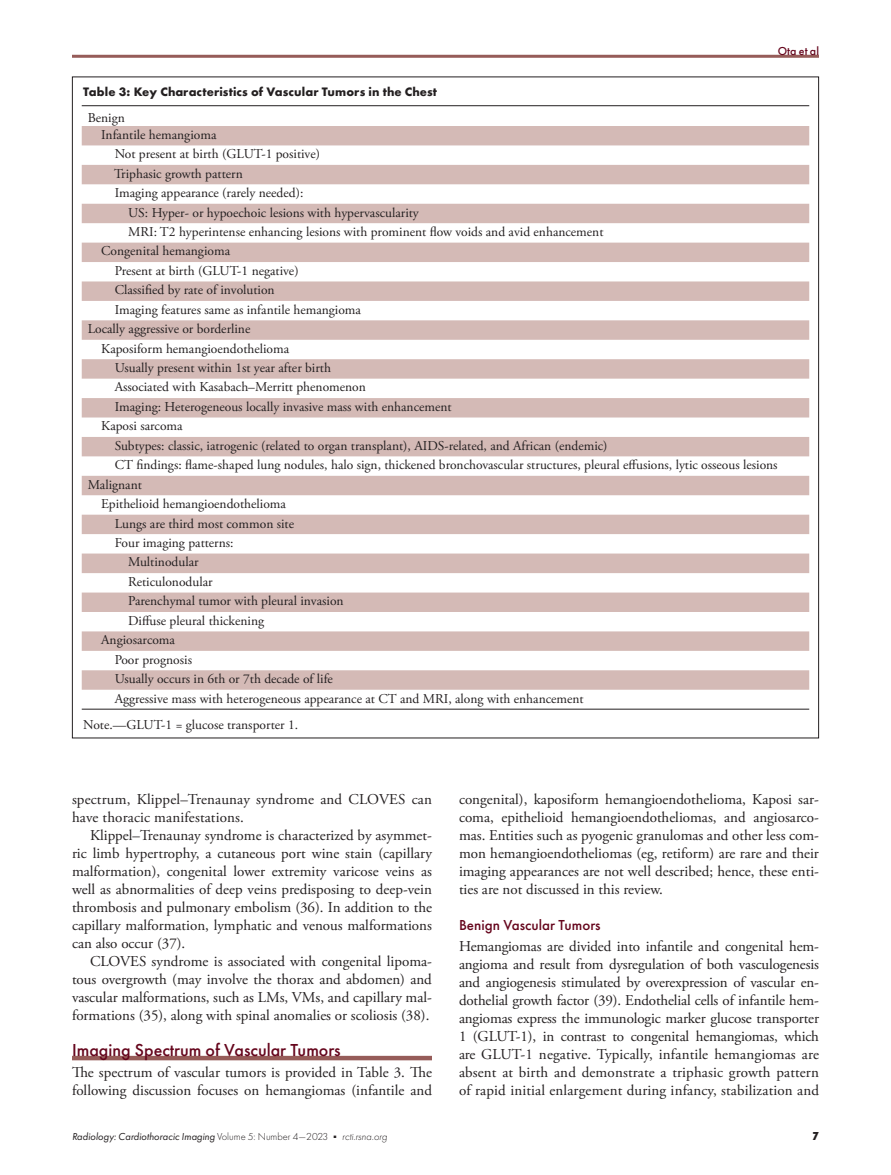
<style>
.page{position:relative;width:891px;height:1175px;background:#fff}
.page>*{position:absolute;margin:0;border:0;box-sizing:border-box;transform-origin:0 0}
.t1{font:500 18px "Futura PT";color:#65051c}
.t2{font:15px/18px "Adobe Garamond Pro";color:#231f20;text-align:justify}
.t3{font:500 15px "Futura PT";color:#65051c}
.t4{font:13.5px/19.5px "Adobe Garamond Pro";color:#231f20}
.t5{font:700 12.75px "Futura PT";letter-spacing:.01em;color:#231f20}
.t6{font:500 12px "Futura PT";color:#65051c}
.t7{font:800 12px "Futura PT Cond";color:#231f20}
.t8{font:italic 10.5px "Futura PT";color:#231f20}
.s1{font-weight:300;font-style:normal}
.s2{font-weight:300}
</style>
<div class="page">
<hr style="left:72px;top:55px;width:747px;height:3px;background:#965c59">
<svg style="left:82px;top:126px;width:727px;height:563px;fill:#d7bfbc"></svg>
<hr style="left:82px;top:105px;width:727px;height:1px;background:#231f20">
<hr style="left:82px;top:708px;width:727px;height:1px;background:#231f20">
<div style="left:72px;top:1055px;width:360px;height:5px;background:#965c59"></div>
<p class="t6" style="left:778px;top:44px;width:43px">Ota et al</p>
<p class="t5" style="left:83px;top:83px;width:355px">Table 3: Key Characteristics of Vascular Tumors in the Chest</p>
<p class="t4" style="left:101px;top:109px;width:117px;line-height:17.2px;text-indent:-14px">Benign<br>Infantile hemangioma</p>
<p class="t4" style="left:114px;top:145px;width:207px">Not present at birth (GLUT-1 positive)<br>Triphasic growth pattern<br>Imaging appearance (rarely needed):</p>
<p class="t4" style="left:128px;top:203px;width:292px">US: Hyper- or hypoechoic lesions with hypervascularity</p>
<p class="t4" style="left:128px;top:222px;width:477px">MRI: T2 hyperintense enhancing lesions with prominent flow voids and avid enhancement</p>
<p class="t4" style="left:101px;top:242px;width:130px">Congenital hemangioma</p>
<p class="t4" style="left:115px;top:261px;width:185px">Present at birth (GLUT-1 negative)</p>
<p class="t4" style="left:115px;top:281px;width:162px">Classified by rate of involution</p>
<p class="t4" style="left:115px;top:300px;width:248px">Imaging features same as infantile hemangioma</p>
<p class="t4" style="left:88px;top:319px;width:164px">Locally aggressive or borderline</p>
<p class="t4" style="left:101px;top:339px;width:190px">Kaposiform hemangioendothelioma</p>
<p class="t4" style="left:115px;top:358px;width:218px">Usually present within 1st year after birth</p>
<p class="t4" style="left:115px;top:378px;width:253px">Associated with Kasabach–Merritt phenomenon</p>
<p class="t4" style="left:115px;top:397px;width:338px">Imaging: Heterogeneous locally invasive mass with enhancement</p>
<p class="t4" style="left:101px;top:417px;width:83px">Kaposi sarcoma</p>
<p class="t4" style="left:115px;top:436px;width:494px">Subtypes: classic, iatrogenic (related to organ transplant), AIDS-related, and African (endemic)</p>
<p class="t4" style="left:115px;top:455px;width:664px">CT findings: flame-shaped lung nodules, halo sign, thickened bronchovascular structures, pleural effusions, lytic osseous lesions</p>
<p class="t4" style="left:88px;top:475px;width:56px">Malignant</p>
<p class="t4" style="left:101px;top:494px;width:186px">Epithelioid hemangioendothelioma</p>
<p class="t4" style="left:115px;top:514px;width:181px">Lungs are third most common site</p>
<p class="t4" style="left:115px;top:533px;width:120px">Four imaging patterns:</p>
<p class="t4" style="left:128px;top:553px;width:72px">Multinodular</p>
<p class="t4" style="left:128px;top:572px;width:86px">Reticulonodular</p>
<p class="t4" style="left:128px;top:592px;width:217px">Parenchymal tumor with pleural invasion</p>
<p class="t4" style="left:128px;top:611px;width:137px">Diffuse pleural thickening</p>
<p class="t4" style="left:101px;top:630px;width:75px">Angiosarcoma</p>
<p class="t4" style="left:115px;top:650px;width:79px">Poor prognosis</p>
<p class="t4" style="left:115px;top:669px;width:220px">Usually occurs in 6th or 7th decade of life</p>
<p class="t4" style="left:115px;top:689px;width:471px">Aggressive mass with heterogeneous appearance at CT and MRI, along with enhancement</p>
<p class="t4" style="left:83px;top:715px;width:216px">Note.—GLUT-1 = glucose transporter 1.</p>
<p class="t2" style="left:72px;top:790px;width:362px">spectrum, Klippel–Trenaunay syndrome and CLOVES can have thoracic manifestations.</p>
<p class="t2" style="left:72px;top:826px;width:362px;text-indent:18px">Klippel–Trenaunay syndrome is characterized by asymmet&shy;ric limb hypertrophy, a cutaneous port wine stain (capillary malformation), congenital lower extremity varicose veins as well as abnormalities of deep veins predisposing to deep-vein thrombosis and pulmonary embolism (36). In addition to the capillary malformation, lymphatic and venous malformations can also occur (37).</p>
<p class="t2" style="left:72px;top:952px;width:362px;text-indent:18px">CLOVES syndrome is associated with congenital lipoma&shy;tous overgrowth (may involve the thorax and abdomen) and vascular malformations, such as LMs, VMs, and capillary mal&shy;formations (35), along with spinal anomalies or scoliosis (38).</p>
<p class="t1" style="left:72px;top:1039px;width:270px">Imaging Spectrum of Vascular Tumors</p>
<p class="t2" style="left:72px;top:1063px;width:362px">The spectrum of vascular tumors is provided in Table 3. The following discussion focuses on hemangiomas (infantile and</p>
<p class="t2" style="left:459px;top:790px;width:362px">congenital), kaposiform hemangioendothelioma, Kaposi sar&shy;coma, epithelioid hemangioendotheliomas, and angiosarco&shy;mas. Entities such as pyogenic granulomas and other less com&shy;mon hemangioendotheliomas (eg, retiform) are rare and their imaging appearances are not well described; hence, these enti&shy;ties are not discussed in this review.</p>
<p class="t3" style="left:459px;top:915px;width:143px">Benign Vascular Tumors</p>
<p class="t2" style="left:459px;top:937px;width:362px">Hemangiomas are divided into infantile and congenital hem&shy;angioma and result from dysregulation of both vasculogenesis and angiogenesis stimulated by overexpression of vascular en&shy;dothelial growth factor (39). Endothelial cells of infantile hem&shy;angiomas express the immunologic marker glucose transporter 1 (GLUT-1), in contrast to congenital hemangiomas, which are GLUT-1 negative. Typically, infantile hemangiomas are absent at birth and demonstrate a triphasic growth pattern of rapid initial enlargement during infancy, stabilization and</p>
<p class="t8" style="left:72px;top:1130px;width:317px">Radiology: Cardiothoracic Imaging <span class="s1">Volume 5: Number 4—2023</span> <sup>■</sup> <span class="s2">rcti.rsna.org</span></p>
<p class="t7" style="left:813px;top:1128px;width:8px">7</p>
</div>
